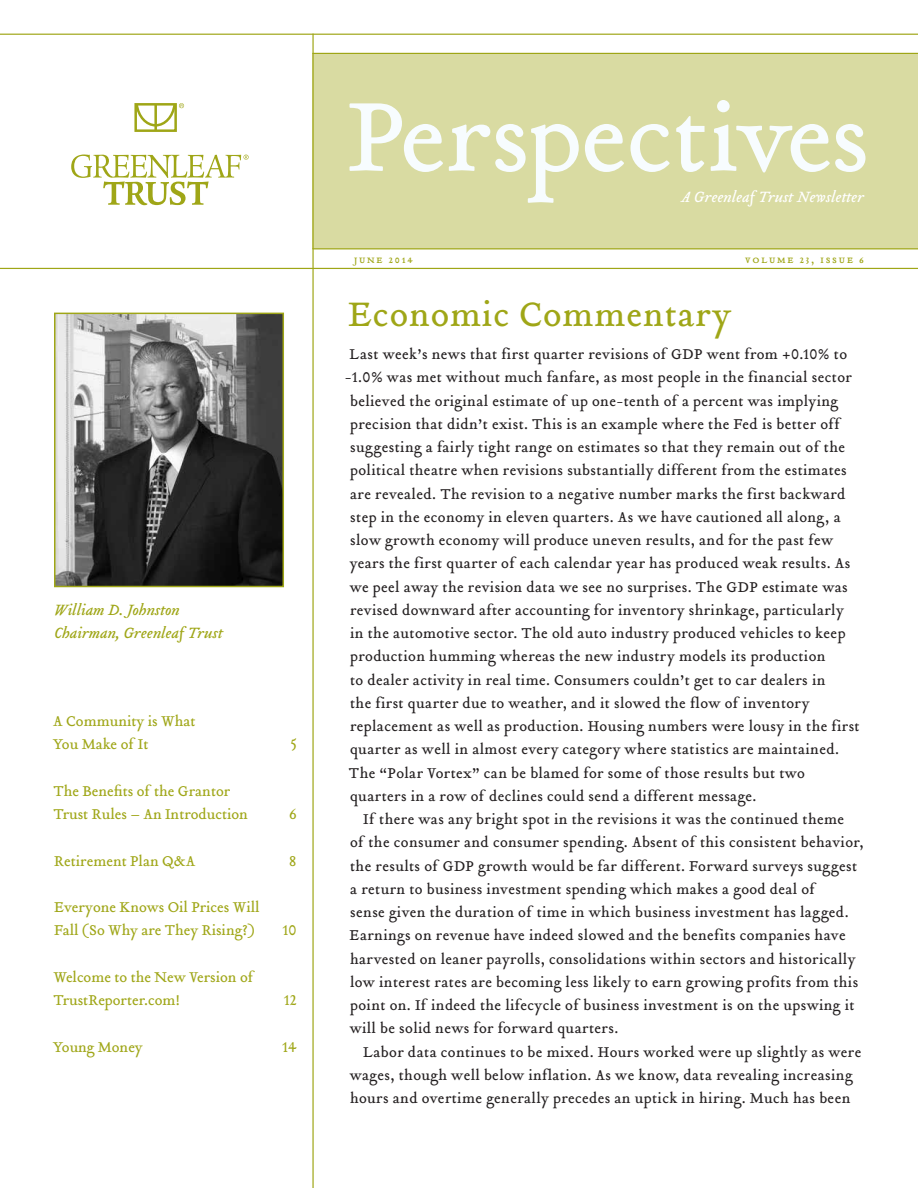
<style>
.page{position:relative;width:918px;height:1188px;background:#fff}
.page>*{position:absolute;margin:0;border:0;box-sizing:border-box;transform-origin:0 0}
.Economic_Commentary{font:37.5px "Tribute Roman";letter-spacing:.02em;color:#9fa617}
.Bill_Johnston_photo{font:italic 16.5px "Tribute";letter-spacing:-.005em;color:#9fa617}
.t1{font:italic 16.5px "Tribute";letter-spacing:-.005em;color:#fff}
.Article_Body_1st_Par{font:15.75px "Tribute Roman";letter-spacing:.02em;color:#231f20}
.Article_Body_Copy{font:15.75px/23.2px "Tribute Roman";letter-spacing:.02em;color:#231f20}
.TOC_Sidebar_Page_1{font:15.75px/23.2px "Tribute Roman";letter-spacing:-.005em;color:#9fa617}
.TOC_Sidebar_Page_1-2{font:12px "Tribute Roman Small Caps";letter-spacing:.145em;color:#9fa617}
</style>
<div class="page">
<div style="left:313px;top:54px;width:605px;height:195px;background:#d9dba2"></div>
<svg style="left:350px;top:103px;width:93px;height:69px"></svg>
<svg style="left:449px;top:124px;width:130px;height:79px"></svg>
<svg style="left:585px;top:124px;width:39px;height:48px"></svg>
<svg style="left:630px;top:124px;width:40px;height:48px"></svg>
<svg style="left:676px;top:116px;width:29px;height:56px"></svg>
<svg style="left:711px;top:100px;width:155px;height:73px"></svg>
<hr style="left:0;top:34px;width:918px;height:1px;background:#9fa617">
<hr style="left:0;top:268px;width:918px;height:1px;background:#9fa617">
<hr style="left:312px;top:34px;width:2px;height:1154px;background:#9fa617">
<hr style="left:312px;top:53px;width:606px;height:1px;background:#9fa617">
<hr style="left:312px;top:248px;width:606px;height:1px;background:#9fa617">
<div style="left:134px;top:103px;width:43px;height:29px;border:3px solid #9fa617"></div>
<svg style="left:71px;top:154px;width:177px;height:51px"></svg>
<svg style="left:134px;top:103px;width:50px;height:27px"></svg>
<img style="left:57px;top:316px;width:224px;height:268px">
<div style="left:54px;top:313px;width:230px;height:274px;border:2px solid #9fa617"></div>
<p class="Bill_Johnston_photo" style="left:54px;top:599px;width:127px">William D. Johnston</p>
<p class="Bill_Johnston_photo" style="left:54px;top:622px;width:170px">Chairman, Greenleaf Trust</p>
<p class="TOC_Sidebar_Page_1" style="left:53px;top:709px;width:144px">A Community is What<br>You Make of It</p>
<p class="TOC_Sidebar_Page_1" style="left:53px;top:779px;width:196px">The Benefits of the Grantor<br>Trust Rules – An Introduction</p>
<p class="TOC_Sidebar_Page_1" style="left:291px;top:733px;width:8px">5</p>
<p class="TOC_Sidebar_Page_1" style="left:289px;top:802px;width:9px">6</p>
<p class="TOC_Sidebar_Page_1" style="left:54px;top:849px;width:143px">Retirement Plan Q&amp;A</p>
<p class="TOC_Sidebar_Page_1" style="left:289px;top:849px;width:9px">8</p>
<p class="TOC_Sidebar_Page_1" style="left:54px;top:895px;width:207px">Everyone Knows Oil Prices Will<br>Fall (So Why are They Rising?)</p>
<p class="TOC_Sidebar_Page_1" style="left:282px;top:919px;width:16px">10</p>
<p class="TOC_Sidebar_Page_1" style="left:53px;top:965px;width:201px">Welcome to the New Version of<br>TrustReporter.com!</p>
<p class="TOC_Sidebar_Page_1" style="left:284px;top:988px;width:14px">12</p>
<p class="TOC_Sidebar_Page_1" style="left:53px;top:1035px;width:92px">Young Money</p>
<p class="TOC_Sidebar_Page_1" style="left:282px;top:1035px;width:16px">14</p>
<p class="t1" style="left:681px;top:185px;width:185px">A Greenleaf Trust Newsletter</p>
<p class="TOC_Sidebar_Page_1-2" style="left:354px;top:251px;width:60px">june 2014</p>
<p class="TOC_Sidebar_Page_1-2" style="left:745px;top:251px;width:120px">volume 23, issue 6</p>
<p class="Economic_Commentary" style="left:348px;top:289px;width:384px">Economic Commentary</p>
<p class="Article_Body_1st_Par" style="left:350px;top:344px;width:499px">Last week’s news that first quarter revisions of GDP went from +0.10% to</p>
<p class="Article_Body_1st_Par" style="left:345px;top:367px;width:509px">-1.0% was met without much fanfare, as most people in the financial sector</p>
<p class="Article_Body_1st_Par" style="left:350px;top:390px;width:490px">believed the original estimate of up one-tenth of a percent was implying</p>
<p class="Article_Body_1st_Par" style="left:350px;top:413px;width:491px">precision that didn’t exist. This is an example where the Fed is better off</p>
<p class="Article_Body_1st_Par" style="left:350px;top:437px;width:496px">suggesting a fairly tight range on estimates so that they remain out of the</p>
<p class="Article_Body_1st_Par" style="left:350px;top:460px;width:498px">political theatre when revisions substantially different from the estimates</p>
<p class="Article_Body_1st_Par" style="left:350px;top:483px;width:497px">are revealed. The revision to a negative number marks the first backward</p>
<p class="Article_Body_1st_Par" style="left:350px;top:506px;width:492px">step in the economy in eleven quarters. As we have cautioned all along, a</p>
<p class="Article_Body_1st_Par" style="left:350px;top:530px;width:484px">slow growth economy will produce uneven results, and for the past few</p>
<p class="Article_Body_1st_Par" style="left:350px;top:553px;width:502px">years the first quarter of each calendar year has produced weak results. As</p>
<p class="Article_Body_1st_Par" style="left:350px;top:576px;width:500px">we peel away the revision data we see no surprises. The GDP estimate was</p>
<p class="Article_Body_1st_Par" style="left:350px;top:599px;width:495px">revised downward after accounting for inventory shrinkage, particularly</p>
<p class="Article_Body_1st_Par" style="left:350px;top:623px;width:497px">in the automotive sector. The old auto industry produced vehicles to keep</p>
<p class="Article_Body_1st_Par" style="left:350px;top:646px;width:477px">production humming whereas the new industry models its production</p>
<p class="Article_Body_1st_Par" style="left:350px;top:669px;width:477px">to dealer activity in real time. Consumers couldn’t get to car dealers in</p>
<p class="Article_Body_1st_Par" style="left:350px;top:692px;width:461px">the first quarter due to weather, and it slowed the flow of inventory</p>
<p class="Article_Body_1st_Par" style="left:350px;top:716px;width:511px">replacement as well as production. Housing numbers were lousy in the first</p>
<p class="Article_Body_1st_Par" style="left:350px;top:739px;width:491px">quarter as well in almost every category where statistics are maintained.</p>
<p class="Article_Body_1st_Par" style="left:349px;top:762px;width:458px">The “Polar Vortex” can be blamed for some of those results but two</p>
<p class="Article_Body_1st_Par" style="left:350px;top:785px;width:408px">quarters in a row of declines could send a different message.</p>
<p class="Article_Body_Copy" style="left:350px;top:807px;width:516px;text-indent:14px">If there was any bright spot in the revisions it was the continued theme<br>of the consumer and consumer spending. Absent of this consistent behavior, the results of GDP growth would be far different. Forward surveys suggest a return to business investment spending which makes a good deal of<br>sense given the duration of time in which business investment has lagged.<br>Earnings on revenue have indeed slowed and the benefits companies have harvested on leaner payrolls, consolidations within sectors and historically low interest rates are becoming less likely to earn growing profits from this point on. If indeed the lifecycle of business investment is on the upswing it will be solid news for forward quarters.</p>
<p class="Article_Body_Copy" style="left:350px;top:1040px;width:513px;text-indent:13px">Labor data continues to be mixed. Hours worked were up slightly as were wages, though well below inflation. As we know, data revealing increasing hours and overtime generally precedes an uptick in hiring. Much has been</p>
</div>
